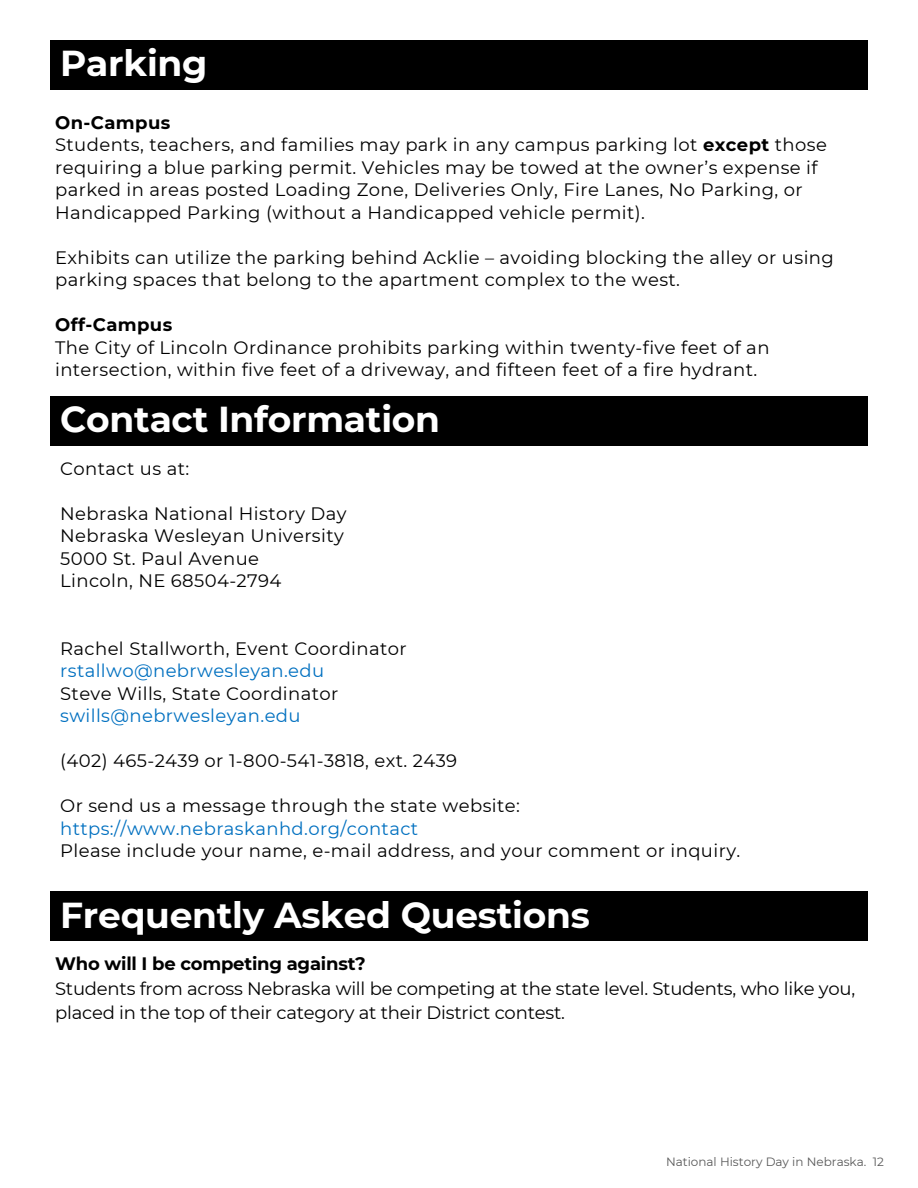
<style>
.page{position:relative;width:918px;height:1188px;background:#fff}
.page>*{position:absolute;margin:0;border:0;box-sizing:border-box;transform-origin:0 0}
.t1{font:700 36px "Montserrat";letter-spacing:-.005em;color:#fff}
.t2{font:18px/22.5px "Montserrat";letter-spacing:.02em;color:#000}
.t3{font:18px/24.8px "Montserrat";letter-spacing:-.01em;color:#000}
.t4{font:18px "Montserrat";letter-spacing:.02em;color:#0070c0}
.t5{font:700 18px "Montserrat";letter-spacing:-.01em;color:#000}
.t6{font:700 18px "Montserrat";letter-spacing:.02em;color:#000}
.t7{font:12px "Montserrat";color:#595959}
.s1{font-weight:700}
</style>
<div class="page">
<div style="left:50px;top:40px;width:818px;height:49px;background:#000"></div>
<div style="left:50px;top:396px;width:818px;height:50px;background:#000"></div>
<div style="left:50px;top:892px;width:818px;height:49px;background:#000"></div>
<h1 class="t1" style="left:60px;top:41px;width:149px">Parking</h1>
<p class="t2" style="left:55px;top:111px;width:773px"><span class="s1">On-Campus<br></span>Students, teachers, and families may park in any campus parking lot <span class="s1">except</span> those requiring a blue parking permit. Vehicles may be towed at the owner’s expense if parked in areas posted Loading Zone, Deliveries Only, Fire Lanes, No Parking, or Handicapped Parking (without a Handicapped vehicle permit).</p>
<p class="t2" style="left:55px;top:246px;width:780px">Exhibits can utilize the parking behind Acklie – avoiding blocking the alley or using parking spaces that belong to the apartment complex to the west.</p>
<p class="t6" style="left:55px;top:314px;width:119px">Off-Campus</p>
<p class="t2" style="left:55px;top:336px;width:716px">The City of Lincoln Ordinance prohibits parking within twenty-five feet of an intersection, within five feet of a driveway, and fifteen feet of a fire hydrant.</p>
<h1 class="t1" style="left:60px;top:397px;width:381px">Contact Information</h1>
<p class="t2" style="left:60px;top:457px;width:131px">Contact us at:</p>
<p class="t2" style="left:60px;top:502px;width:288px">Nebraska National History Day<br>Nebraska Wesleyan University<br>5000 St. Paul Avenue<br>Lincoln, NE 68504-2794</p>
<p class="t2" style="left:60px;top:637px;width:348px">Rachel Stallworth, Event Coordinator</p>
<p class="t4" style="left:60px;top:660px;width:266px">rstallwo@nebrwesleyan.edu</p>
<p class="t2" style="left:60px;top:682px;width:280px">Steve Wills, State Coordinator</p>
<p class="t4" style="left:60px;top:705px;width:242px">swills@nebrwesleyan.edu</p>
<p class="t2" style="left:60px;top:750px;width:399px">(402) 465-2439 or 1-800-541-3818, ext. 2439</p>
<p class="t2" style="left:60px;top:795px;width:461px">Or send us a message through the state website:</p>
<p class="t4" style="left:60px;top:817px;width:360px">https://www.nebraskanhd.org/contact</p>
<p class="t2" style="left:60px;top:840px;width:682px">Please include your name, e-mail address, and your comment or inquiry.</p>
<h1 class="t1" style="left:60px;top:893px;width:531px">Frequently Asked Questions</h1>
<p class="t5" style="left:55px;top:952px;width:312px">Who will I be competing against?</p>
<p class="t3" style="left:55px;top:976px;width:802px">Students from across Nebraska will be competing at the state level. Students, who like you, placed in the top of their category at their District contest.</p>
<p class="t7" style="left:666px;top:1155px;width:219px">National History Day in Nebraska. 12</p>
</div>
